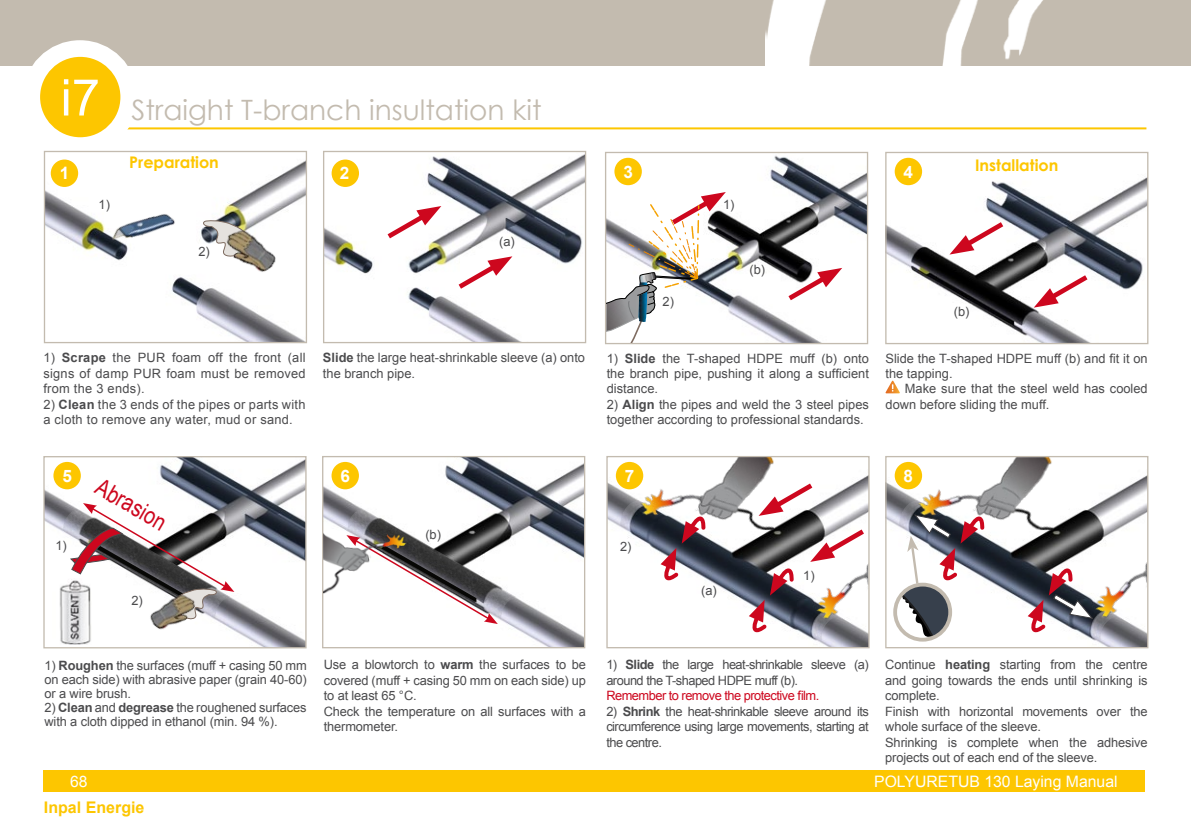
<style>
.page{position:relative;width:1191px;height:840px;background:#fff}
.page>*{position:absolute;margin:0;border:0;box-sizing:border-box;transform-origin:0 0}
.t1{font:28px "Century Gothic";color:#c3bbaf}
.t2{font:24px "Arial Narrow";color:#cd071e}
.t3{font:700 17.2px "Arial";color:#fff}
.t4{font:700 16px "Century Gothic";color:#fdc600}
.t5{font:700 16px "Arial";color:#fdc600}
.t6{font:15.8px "Arial";color:#fff}
.t7{font:12.8px/15.4px "Arial";letter-spacing:-.01em;color:#4b4b4d}
.t8{font:12.8px/15.4px "Arial";letter-spacing:.02em;color:#4b4b4d}
.t9{font:12.8px/15.4px "Arial";letter-spacing:-.04em;color:#4b4b4d}
.t10{font:12.8px "Arial";letter-spacing:-.04em;color:#cd071e}
.s1{font-weight:700}
</style>
<div class="page">
<div style="left:0;top:0;width:1191px;height:66px;background:#c3bbaf"></div>
<img style="left:765px;top:0;width:278px;height:66px">
<div style="left:43px;top:770px;width:1102px;height:21px;background:#fdc600"></div>
<hr style="left:43px;top:127px;width:1103px;height:2px;background:#fdc600">
<div style="left:23px;top:40px;width:114px;height:115px;border:40px solid #fff;border-radius:50%"></div>
<div style="left:40px;top:57px;width:80px;height:80px;background:#fdc600;border-radius:50%"></div>
<img style="left:616px;top:155px;width:250px;height:187px">
<div style="left:605px;top:152px;width:263px;height:192px;border:1px solid #c3bbaf"></div>
<img style="left:46px;top:153px;width:259px;height:188px">
<div style="left:44px;top:151px;width:263px;height:192px;border:1px solid #c3bbaf"></div>
<img style="left:325px;top:154px;width:259px;height:187px">
<div style="left:323px;top:151px;width:263px;height:192px;border:1px solid #c3bbaf"></div>
<div style="left:51px;top:159px;width:27px;height:28px;background:#fdc600;border-radius:50%"></div>
<div style="left:331px;top:159px;width:28px;height:28px;background:#fdc600;border-radius:50%"></div>
<div style="left:614px;top:158px;width:28px;height:27px;background:#fdc600;border-radius:50%"></div>
<svg style="left:382px;top:206px;width:59px;height:37px"></svg>
<svg style="left:201px;top:220px;width:22px;height:44px"></svg>
<img style="left:223px;top:218px;width:61px;height:61px">
<svg style="left:453px;top:256px;width:59px;height:37px"></svg>
<img style="left:102px;top:188px;width:79px;height:78px">
<svg style="left:783px;top:268px;width:59px;height:36px"></svg>
<img style="left:887px;top:157px;width:259px;height:185px">
<div style="left:885px;top:152px;width:263px;height:192px;border:1px solid #c3bbaf"></div>
<svg style="left:885px;top:380px;width:15px;height:13px"></svg>
<div style="left:894px;top:158px;width:28px;height:27px;background:#fdc600;border-radius:50%"></div>
<svg style="left:606px;top:192px;width:120px;height:151px"></svg>
<svg style="left:1033px;top:271px;width:59px;height:36px"></svg>
<svg style="left:949px;top:218px;width:59px;height:36px"></svg>
<img style="left:608px;top:457px;width:259px;height:189px">
<div style="left:606px;top:455px;width:263px;height:193px;border:1px solid #c3bbaf"></div>
<svg style="left:774px;top:479px;width:43px;height:36px"></svg>
<svg style="left:746px;top:556px;width:49px;height:84px"></svg>
<svg style="left:658px;top:530px;width:63px;height:59px"></svg>
<img style="left:811px;top:630px;width:27px;height:11px">
<img style="left:620px;top:499px;width:27px;height:32px">
<div style="left:616px;top:461px;width:27px;height:28px;background:#fdc600;border-radius:50%"></div>
<img style="left:636px;top:457px;width:138px;height:73px">
<img style="left:887px;top:457px;width:259px;height:189px">
<div style="left:885px;top:455px;width:263px;height:193px;border:1px solid #c3bbaf"></div>
<img style="left:1089px;top:629px;width:28px;height:12px">
<img style="left:899px;top:499px;width:15px;height:5px">
<div style="left:894px;top:461px;width:28px;height:28px;background:#fdc600;border-radius:50%"></div>
<img style="left:1081px;top:524px;width:66px;height:105px">
<svg style="left:1025px;top:556px;width:69px;height:84px"></svg>
<img style="left:914px;top:457px;width:139px;height:73px">
<img style="left:803px;top:525px;width:65px;height:105px">
<svg style="left:895px;top:504px;width:105px;height:135px"></svg>
<img style="left:45px;top:458px;width:259px;height:188px">
<div style="left:43px;top:456px;width:263px;height:192px;border:1px solid #c3bbaf"></div>
<div style="left:53px;top:461px;width:28px;height:28px;background:#fdc600;border-radius:50%"></div>
<img style="left:324px;top:457px;width:259px;height:189px">
<div style="left:322px;top:455px;width:263px;height:193px;border:1px solid #c3bbaf"></div>
<div style="left:331px;top:461px;width:28px;height:28px;background:#fdc600;border-radius:50%"></div>
<img style="left:52px;top:578px;width:40px;height:66px">
<img style="left:61px;top:508px;width:9px;height:109px">
<svg style="left:70px;top:503px;width:164px;height:120px"></svg>
<img style="left:142px;top:583px;width:56px;height:53px">
<img style="left:346px;top:508px;width:170px;height:110px">
<svg style="left:346px;top:535px;width:152px;height:88px"></svg>
<img style="left:323px;top:521px;width:90px;height:74px">
<h1 class="t1" style="left:61px;top:90px;width:482px"><sup>i7</sup> Straight T-branch insultation kit</h1>
<p class="t4" style="left:129px;top:150px;width:91px">Preparation</p>
<h3 class="t3" style="left:60px;top:162px;width:11px">1</h3>
<h3 class="t3" style="left:340px;top:161px;width:11px">2</h3>
<p class="t7" style="left:99px;top:196px;width:13px">1)</p>
<p class="t7" style="left:198px;top:244px;width:13px">2)</p>
<p class="t7" style="left:499px;top:234px;width:17px">(a)</p>
<p class="t7" style="left:43px;top:350px;width:264px;text-align:justify;text-indent:129px">foam off the front (all signs of damp PUR foam must be removed from the 3 ends).</p>
<p class="t8" style="left:43px;top:396px;width:264px">2) <span class="s1">Clean</span> the 3 ends of the pipes or parts with a cloth to remove any water, mud or sand.</p>
<p class="t7" style="left:43px;top:350px;width:113px">1) <span class="s1">Scrape</span> the PUR</p>
<h3 class="t3" style="left:62px;top:464px;width:11px">5</h3>
<p class="t7" style="left:55px;top:537px;width:13px">1)</p>
<h2 class="t2" style="left:106px;top:469px;width:79px;rotate:30deg">Abrasion</h2>
<p class="t7" style="left:131px;top:592px;width:13px">2)</p>
<p class="t7" style="left:323px;top:350px;width:264px"><span class="s1">Slide</span> the large heat-shrinkable sleeve (a) onto the branch pipe.</p>
<h3 class="t3" style="left:340px;top:464px;width:11px">6</h3>
<p class="t7" style="left:425px;top:526px;width:17px">(b)</p>
<p class="t7" style="left:44px;top:658px;width:264px;line-height:14px;text-align:justify">1) <span class="s1">Roughen</span> the surfaces (muff + casing 50 mm on each side) with abrasive paper (grain 40-60) or a wire brush.</p>
<p class="t7" style="left:44px;top:700px;width:264px;line-height:14px">2) <span class="s1">Clean</span> and <span class="s1">degrease</span> the roughened surfaces with a cloth dipped in ethanol (min. 94 %).</p>
<p class="t7" style="left:324px;top:657px;width:264px">U se a blowtorch to <span class="s1">warm</span> the surfaces to be covered (muff + casing 50 mm on each side) up to at least 65 °C.<br>Check the temperature on all surfaces with a thermometer.</p>
<h3 class="t3" style="left:623px;top:160px;width:11px">3</h3>
<p class="t7" style="left:723px;top:196px;width:13px">1)</p>
<h3 class="t3" style="left:903px;top:160px;width:11px">4</h3>
<p class="t4" style="left:975px;top:153px;width:85px">Installation</p>
<p class="t7" style="left:662px;top:294px;width:13px">2)</p>
<p class="t7" style="left:749px;top:261px;width:17px">(b)</p>
<p class="t7" style="left:606px;top:350px;width:264px;text-align:justify">1) <span class="s1">Slide</span> the T-shaped HDPE muff (b) onto the branch pipe, pushing it along a sufficient distance.</p>
<p class="t7" style="left:606px;top:396px;width:264px">2) <span class="s1">Align</span> the pipes and weld the 3 steel pipes together according to professional standards.</p>
<p class="t7" style="left:953px;top:304px;width:17px">(b)</p>
<p class="t7" style="left:885px;top:350px;width:264px">Slide the T-shaped HDPE muff (b) and fit it on the tapping.</p>
<p class="t7" style="left:885px;top:381px;width:264px;text-indent:19px">Make sure that the steel weld has cooled down before sliding the muff.</p>
<h3 class="t3" style="left:625px;top:464px;width:11px">7</h3>
<h3 class="t3" style="left:903px;top:464px;width:11px">8</h3>
<p class="t7" style="left:620px;top:538px;width:13px">2)</p>
<p class="t7" style="left:701px;top:583px;width:17px">(a)</p>
<p class="t7" style="left:803px;top:567px;width:13px">1)</p>
<p class="t9" style="left:606px;top:657px;width:264px">1) <span class="s1">Slide</span> the large heat-shrinkable sleeve (a) around the T-shaped HDPE muff (b).</p>
<p class="t10" style="left:606px;top:687px;width:214px">Remember to remove the protective film.</p>
<p class="t7" style="left:606px;top:703px;width:264px;text-align:justify">2) <span class="s1">Shrink</span> the heat-shrinkable sleeve around its circumference using large movements, starting at the centre.</p>
<p class="t7" style="left:885px;top:657px;width:264px">Continue <span class="s1">heating</span> starting from the centre and going towards the ends until shrinking is complete.<br>Finish with horizontal movements over the whole surface of the sleeve.<br>Shrinking is complete when the adhesive projects out of each end of the sleeve.</p>
<p class="t6" style="left:70px;top:770px;width:19px">68</p>
<p class="t6" style="left:874px;top:770px;width:245px">Polyuretub 130 Laying Manual</p>
<p class="t5" style="left:44px;top:796px;width:102px">Inpal Energie</p>
</div>
